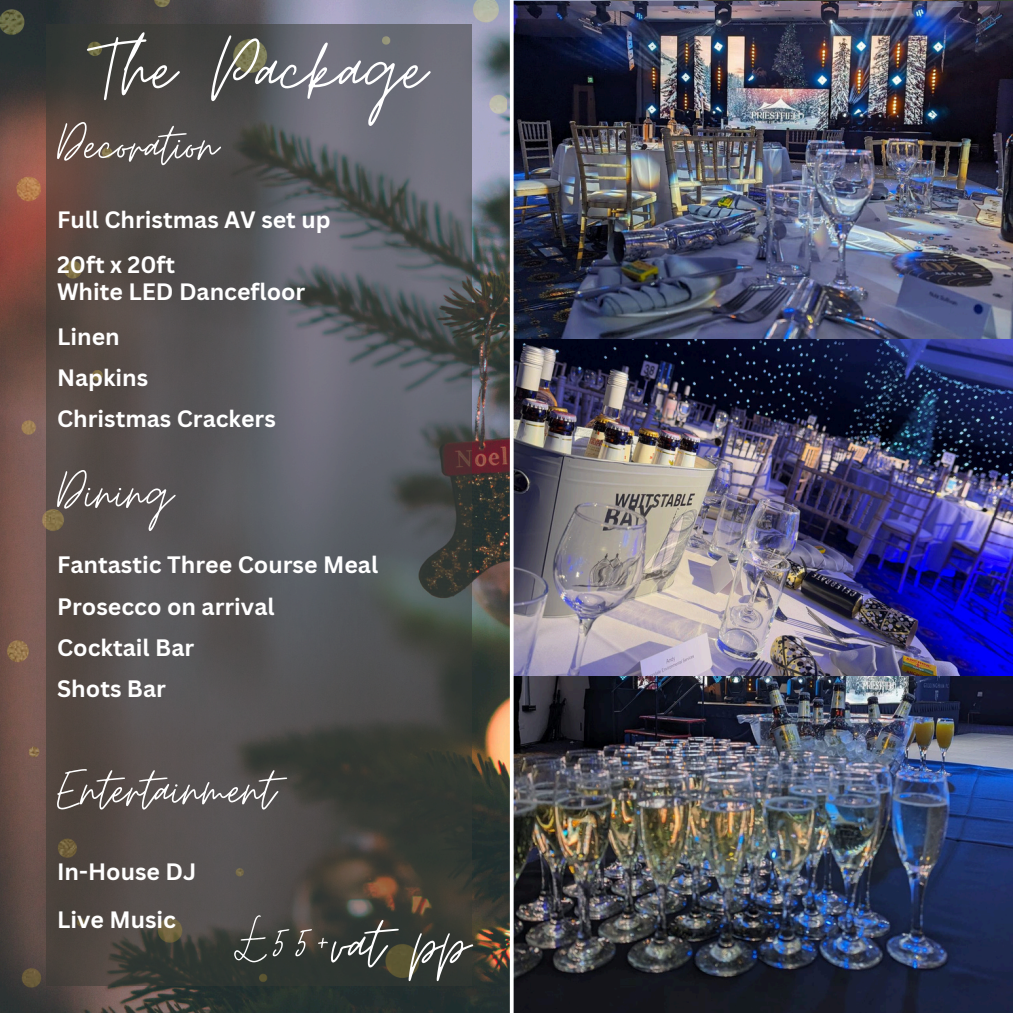
<style>
.page{position:relative;width:1013px;height:1013px;background:#fff}
.page>*{position:absolute;margin:0;border:0;box-sizing:border-box;transform-origin:0 0}
.t1{font:95px "Moon Time";color:#fff}
.t2{font:76.25px "Moon Time";color:#fff}
.t3{font:63.12px "Moon Time";color:#fff}
.t4{font:700 23.12px "Canva Sans";color:#fff}
</style>
<div class="page">
<img style="left:513px;top:1px;width:499px;height:1011px">
<img style="left:0;top:0;width:506px;height:1011px">
<h3 class="t1" style="left:95px;top:11px;width:332px">The Package</h3>
<p class="t3" style="left:57px;top:107px;width:162px">Decoration</p>
<p class="t4" style="left:57px;top:203px;width:275px">Full Christmas AV set up</p>
<h1 class="t4" style="left:57px;top:248px;width:119px">20ft x 20ft</h1>
<h3 class="t4" style="left:57px;top:276px;width:250px">White LED Dancefloor</h3>
<p class="t4" style="left:57px;top:320px;width:64px">Linen</p>
<p class="t4" style="left:57px;top:361px;width:93px">Napkins</p>
<p class="t4" style="left:57px;top:402px;width:220px">Christmas Crackers</p>
<p class="t3" style="left:57px;top:455px;width:117px">Dining</p>
<p class="t4" style="left:57px;top:548px;width:322px">Fantastic Three Course Meal</p>
<p class="t4" style="left:57px;top:590px;width:219px">Prosecco on arrival</p>
<h3 class="t4" style="left:57px;top:631px;width:139px">Cocktail Bar</h3>
<p class="t4" style="left:57px;top:672px;width:110px">Shots Bar</p>
<p class="t3" style="left:57px;top:751px;width:219px">Entertainment</p>
<p class="t4" style="left:57px;top:855px;width:141px">In-House DJ</p>
<p class="t4" style="left:57px;top:903px;width:120px">Live Music</p>
<p class="t2" style="left:231px;top:897px;width:240px">£55+vat pp</p>
</div>
